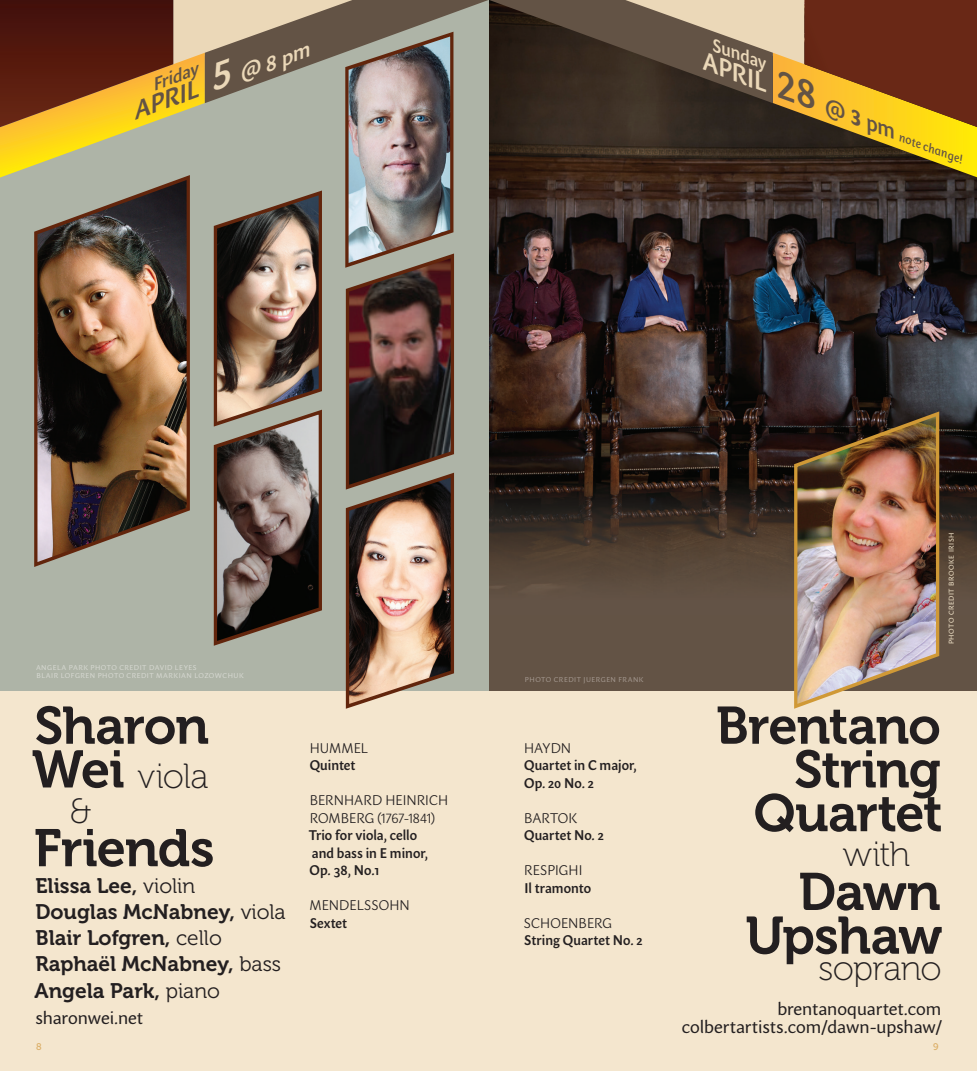
<style>
.page{position:relative;width:977px;height:1071px;background:#fff}
.page>*{position:absolute;margin:0;border:0;box-sizing:border-box;transform-origin:0 0}
.t1{font:52.5px/43.8px "Museo 700";letter-spacing:-.02em;color:#231f20;text-align:right}
.t2{font:35px/35px "Museo 100";letter-spacing:-.025em;color:#231f20}
.t3{font:italic 600 24.5px "Sharik Sans";color:#635345}
.t4{font:21px/26.2px "Museo 700";color:#231f20}
.t5{font:17.5px/17.5px "Sharik Sans";letter-spacing:-.005em;color:#231f20;text-align:right}
.t6{font:italic 600 17.5px "Sharik Sans";color:#635345}
.t7{font:italic 600 17.5px "Sharik Sans";color:#ebd8b8}
.t8{font:600 14px/17.5px "Sharik Sans";color:#231f20;scale:.95 1}
.t9{font:300 14px/17.5px "Sharik Sans";color:#231f20;scale:.95 1}
.t10{font:italic 500 12.25px "Sharik Sans";color:#635345}
.t11{font:9.62px "Museo 500";color:#dbae66}
.t12{font:7px/8.4px "Sharik Sans";letter-spacing:.07em;color:#d5d7d0}
.t13{font:7px "Sharik Sans";letter-spacing:.07em;color:#a1958c}
.t14{font:7px "Sharik Sans";letter-spacing:.07em;color:#f0e2c8}
.s1{font-size:38.5px;color:#ebd8b8}
.s2{font-size:21px;color:#ebd8b8}
.s3{font-weight:600;font-size:24.5px;color:#ebd8b8}
.s4{font-weight:600;font-size:38.5px}
.s5{font-weight:600;font-size:21px}
.s6{font-weight:800;font-size:21px}
.s7{font-family:"Museo 700";font-size:52.5px}
.s8{font-family:"Museo 300"}
</style>
<div class="page">
<div style="left:0;top:691px;width:488px;height:380px;background:#f4e6ce"></div>
<img style="left:0;top:0;width:976px;height:709px">
<div style="left:488px;top:691px;width:488px;height:380px;background:#f4e6ce"></div>
<img style="left:794px;top:411px;width:145px;height:298px">
<h3 class="t3" style="left:126px;top:96px;width:188px;rotate:-20deg">APRIL <span class="s1">5</span> <span class="s2">@ 8 pm</span></h3>
<p class="t7" style="left:718px;top:33px;width:59px;rotate:20deg">Sunday</p>
<p class="t10" style="left:706px;top:57px;width:278px;rotate:20deg"><span class="s3">APRIL</span> <span class="s4">28</span> <span class="s5">@</span> <span class="s6">3</span> <span class="s5">pm</span> note change!</p>
<p class="t6" style="left:148px;top:73px;width:49px;rotate:-20deg">Friday</p>
<p class="t12" style="left:36px;top:663px;width:209px">ANGELA PARK PHOTO CREDIT DAVID LEYES<br>BLAIR LOFGREN PHOTO CREDIT MARKIAN LOZOWCHUK</p>
<h1 class="t1" style="left:34px;top:704px;width:176px">Sharon</h1>
<h2 class="t2" style="left:70px;top:759px;width:140px;text-indent:-38px"><span class="s7">Wei</span> viola &amp;</h2>
<h1 class="t1" style="left:34px;top:827px;width:182px">Friends</h1>
<h3 class="t4" style="left:35px;top:872px;width:252px">Elissa Lee, <span class="s8">violin<br></span>Douglas McNabney, <span class="s8">viola<br></span>Blair Lofgren, <span class="s8">cello<br></span>Raphaël McNabney, <span class="s8">bass<br></span>Angela Park, <span class="s8">piano</span></h3>
<p class="t5" style="left:35px;top:1008px;width:109px">sharonwei.net</p>
<p class="t9" style="left:310px;top:739px;width:63px">HUMMEL</p>
<p class="t8" style="left:310px;top:756px;width:50px">Quintet</p>
<p class="t9" style="left:310px;top:791px;width:147px">BERNHARD HEINRICH<br>ROMBERG (1767-1841)</p>
<p class="t8" style="left:309px;top:826px;width:127px">Trio for viola, cello and bass in E minor,<br>Op. 38, No.1</p>
<p class="t9" style="left:309px;top:896px;width:107px">MENDELSSOHN</p>
<p class="t8" style="left:310px;top:913px;width:41px">Sextet</p>
<p class="t13" style="left:525px;top:675px;width:120px">PHOTO CREDIT JUERGEN FRANK</p>
<p class="t9" style="left:524px;top:739px;width:51px">HAYDN</p>
<p class="t8" style="left:524px;top:756px;width:120px">Quartet in C major,<br>Op. 20 No. 2</p>
<p class="t9" style="left:524px;top:809px;width:57px">BARTOK</p>
<p class="t8" style="left:524px;top:826px;width:85px">Quartet No. 2</p>
<p class="t9" style="left:524px;top:861px;width:63px">RESPIGHI</p>
<p class="t8" style="left:524px;top:878px;width:72px">Il tramonto</p>
<p class="t9" style="left:524px;top:914px;width:94px">SCHOENBERG</p>
<p class="t8" style="left:524px;top:931px;width:126px">String Quartet No. 2</p>
<p class="t14" style="left:946px;top:644px;width:113px;rotate:-90deg">PHOTO CREDIT BROOKE IRISH</p>
<h1 class="t1" style="left:716px;top:704px;width:228px">Brentano<br>String<br>Quartet</h1>
<h2 class="t2" style="left:843px;top:838px;width:69px">with</h2>
<h1 class="t1" style="left:745px;top:871px;width:198px">Dawn<br>Upshaw</h1>
<h2 class="t2" style="left:818px;top:951px;width:125px">soprano</h2>
<p class="t5" style="left:681px;top:1000px;width:262px">brentanoquartet.com colbertartists.com/dawn-upshaw/</p>
<p class="t11" style="left:36px;top:1041px;width:7px">8</p>
<p class="t11" style="left:933px;top:1041px;width:7px">9</p>
</div>
